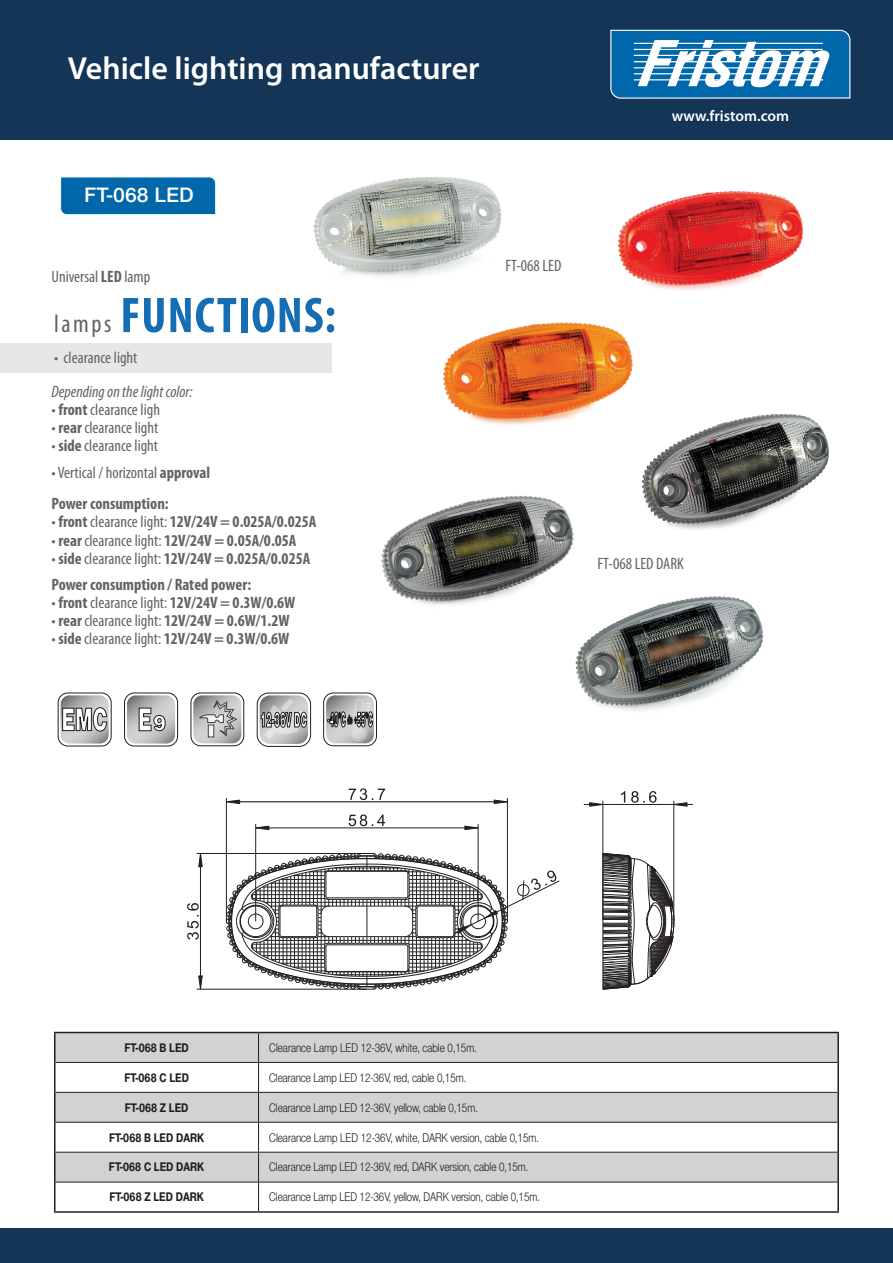
<style>
.page{position:relative;width:893px;height:1263px;background:#fff}
.page>*{position:absolute;margin:0;border:0;box-sizing:border-box;transform-origin:0 0}
.tekst_-_opis_PL_8_5{font:700 condensed 50.55px "Myriad Pro";letter-spacing:.02em;color:#156db3}
.t1{font:600 31.95px "Myriad Pro";color:#fff}
.tekst_-_opis_PL_8_5-2{font:condensed 25.35px "Myriad Pro";letter-spacing:.1em;color:#636366}
.t2{font:20.1px "Switzer CEFN Medium";color:#fff}
.tekst_-_opis_PL_8_5-3{font:700 condensed 16.5px "Myriad Pro";color:#636366}
.tekst_-_opis_PL_8_5-4{font:condensed 16.5px "Myriad Pro";color:#636366}
.tekst_-_opis_PL_8_5-5{font:italic condensed 16.5px "Myriad Pro";color:#636366}
.t3{font:600 15.3px "Myriad Pro";color:#fff}
.t4{font:12px "Switzer C Cnd EFN Light";letter-spacing:-.005em;color:#231f20}
.t5{font:700 12px "Switzer C Cnd EFN";color:#231f20}
.s1{font-weight:700}
.s2{font-weight:400}
</style>
<div class="page">
<div style="left:0;top:0;width:893px;height:139px;background:#143555"></div>
<svg style="left:610px;top:29px;width:241px;height:70px;background:#5598c4"></svg>
<div style="left:0;top:1229px;width:893px;height:34px;background:#143555"></div>
<div style="left:0;top:343px;width:332px;height:29px;background:#e6e7e9"></div>
<svg style="left:60px;top:177px;width:156px;height:38px;background:#0c6eae"></svg>
<svg style="left:56px;top:1033px;width:781px;height:149px;fill:#d1d2d4"></svg>
<hr style="left:56px;top:1062px;width:203px;height:1px;background:#231f20">
<hr style="left:259px;top:1062px;width:578px;height:1px;background:#231f20">
<hr style="left:56px;top:1092px;width:203px;height:1px;background:#231f20">
<hr style="left:259px;top:1092px;width:578px;height:1px;background:#231f20">
<svg style="left:258px;top:1033px;width:1px;height:89px"></svg>
<hr style="left:56px;top:1122px;width:203px;height:1px;background:#231f20">
<hr style="left:259px;top:1122px;width:578px;height:1px;background:#231f20">
<hr style="left:258px;top:1122px;width:1px;height:30px;background:#231f20">
<hr style="left:56px;top:1152px;width:203px;height:1px;background:#231f20">
<hr style="left:259px;top:1152px;width:578px;height:1px;background:#231f20">
<hr style="left:258px;top:1152px;width:1px;height:30px;background:#231f20">
<hr style="left:56px;top:1182px;width:203px;height:1px;background:#231f20">
<hr style="left:259px;top:1182px;width:578px;height:1px;background:#231f20">
<svg style="left:258px;top:1182px;width:1px;height:29px"></svg>
<hr style="left:54px;top:1032px;width:205px;height:1px;background:#231f20">
<hr style="left:54px;top:1033px;width:2px;height:29px;background:#231f20">
<hr style="left:259px;top:1032px;width:580px;height:1px;background:#231f20">
<hr style="left:837px;top:1033px;width:2px;height:29px;background:#231f20">
<hr style="left:54px;top:1062px;width:2px;height:30px;background:#231f20">
<hr style="left:837px;top:1062px;width:2px;height:30px;background:#231f20">
<hr style="left:54px;top:1092px;width:2px;height:30px;background:#231f20">
<hr style="left:837px;top:1092px;width:2px;height:30px;background:#231f20">
<hr style="left:54px;top:1122px;width:2px;height:30px;background:#231f20">
<hr style="left:837px;top:1122px;width:2px;height:30px;background:#231f20">
<hr style="left:54px;top:1152px;width:2px;height:30px;background:#231f20">
<hr style="left:837px;top:1152px;width:2px;height:30px;background:#231f20">
<hr style="left:54px;top:1182px;width:2px;height:29px;background:#231f20">
<hr style="left:837px;top:1182px;width:2px;height:29px;background:#231f20">
<hr style="left:54px;top:1211px;width:205px;height:2px;background:#231f20">
<hr style="left:259px;top:1211px;width:580px;height:2px;background:#231f20">
<svg style="left:58px;top:693px;width:53px;height:53px"></svg>
<div style="left:58px;top:693px;width:53px;height:53px;border:1px solid #231f20;border-radius:10px"></div>
<svg style="left:61px;top:695px;width:48px;height:48px"></svg>
<svg style="left:62px;top:707px;width:45px;height:24px"></svg>
<svg style="left:125px;top:693px;width:53px;height:53px"></svg>
<div style="left:124px;top:693px;width:54px;height:53px;border:1px solid #231f20;border-radius:10px"></div>
<svg style="left:127px;top:695px;width:48px;height:48px;background:#b5b6b8"></svg>
<svg style="left:139px;top:708px;width:27px;height:23px"></svg>
<svg style="left:324px;top:693px;width:52px;height:53px"></svg>
<div style="left:323px;top:693px;width:54px;height:53px;border:1px solid #231f20;border-radius:10px"></div>
<svg style="left:326px;top:695px;width:48px;height:48px"></svg>
<svg style="left:327px;top:698px;width:46px;height:45px;background:#a5a5a7"></svg>
<svg style="left:191px;top:693px;width:53px;height:53px"></svg>
<div style="left:191px;top:693px;width:53px;height:53px;border:1px solid #231f20;border-radius:10px"></div>
<svg style="left:193px;top:695px;width:48px;height:48px"></svg>
<div style="left:208px;top:725px;width:6px;height:12px;border:1px solid #231f20"></div>
<svg style="left:199px;top:700px;width:38px;height:36px"></svg>
<svg style="left:257px;top:693px;width:54px;height:53px"></svg>
<div style="left:257px;top:693px;width:54px;height:54px;border:1px solid #231f20;border-radius:12px"></div>
<svg style="left:260px;top:695px;width:48px;height:49px"></svg>
<svg style="left:261px;top:698px;width:46px;height:41px;background:#aaa9ab"></svg>
<hr style="left:255px;top:824px;width:1px;height:97px;background:#231f20">
<hr style="left:478px;top:824px;width:1px;height:97px;background:#231f20">
<hr style="left:226px;top:798px;width:1px;height:123px;background:#231f20">
<hr style="left:507px;top:798px;width:1px;height:123px;background:#231f20">
<hr style="left:197px;top:989px;width:170px;height:1px;background:#231f20">
<hr style="left:197px;top:853px;width:170px;height:1px;background:#231f20">
<hr style="left:603px;top:801px;width:1px;height:118px;background:#231f20">
<hr style="left:674px;top:801px;width:1px;height:120px;background:#231f20">
<svg style="left:603px;top:853px;width:71px;height:137px"></svg>
<svg style="left:226px;top:853px;width:334px;height:137px"></svg>
<svg style="left:349px;top:814px;width:36px;height:12px"></svg>
<hr style="left:269px;top:828px;width:196px;height:1px;background:#231f20">
<svg style="left:465px;top:826px;width:14px;height:4px"></svg>
<svg style="left:255px;top:826px;width:14px;height:4px"></svg>
<svg style="left:349px;top:788px;width:36px;height:12px"></svg>
<hr style="left:240px;top:801px;width:254px;height:1px;background:#000001">
<svg style="left:494px;top:800px;width:14px;height:4px"></svg>
<svg style="left:225px;top:800px;width:15px;height:4px"></svg>
<svg style="left:187px;top:903px;width:12px;height:37px"></svg>
<hr style="left:200px;top:867px;width:1px;height:109px;background:#231f20">
<svg style="left:198px;top:976px;width:4px;height:14px"></svg>
<svg style="left:198px;top:854px;width:4px;height:13px"></svg>
<svg style="left:621px;top:791px;width:36px;height:12px"></svg>
<hr style="left:603px;top:804px;width:71px;height:1px;background:#231f20">
<svg style="left:673px;top:802px;width:20px;height:4px"></svg>
<svg style="left:584px;top:802px;width:20px;height:4px"></svg>
<img style="left:240px;top:139px;width:304px;height:136px">
<img style="left:381px;top:510px;width:192px;height:95px">
<img style="left:650px;top:414px;width:179px;height:114px">
<img style="left:514px;top:528px;width:250px;height:183px">
<img style="left:544px;top:139px;width:332px;height:148px">
<img style="left:366px;top:235px;width:355px;height:275px">
<p class="t1" style="left:68px;top:48px;width:413px">Vehicle lighting manufacturer</p>
<p class="t2" style="left:84px;top:183px;width:111px">FT-068 LED</p>
<p class="tekst_-_opis_PL_8_5-4" style="left:52px;top:267px;width:100px">Universal <span class="s1">LED</span> lamp</p>
<p class="tekst_-_opis_PL_8_5-2" style="left:54px;top:309px;width:59px">lamps</p>
<p class="tekst_-_opis_PL_8_5" style="left:120px;top:284px;width:217px">FUNCTIONS:</p>
<p class="tekst_-_opis_PL_8_5-4" style="left:54px;top:348px;width:85px">• clearance light</p>
<p class="tekst_-_opis_PL_8_5-5" style="left:52px;top:382px;width:143px">Depending on the light color:</p>
<p class="tekst_-_opis_PL_8_5-4" style="left:52px;top:400px;width:110px">• <span class="s1">front</span> clearance ligh</p>
<p class="tekst_-_opis_PL_8_5-4" style="left:52px;top:418px;width:108px">• <span class="s1">rear</span> clearance light</p>
<p class="tekst_-_opis_PL_8_5-4" style="left:52px;top:436px;width:108px">• <span class="s1">side</span> clearance light</p>
<p class="tekst_-_opis_PL_8_5-4" style="left:52px;top:462px;width:160px">• Vertical / horizontal <span class="s1">approval</span></p>
<p class="tekst_-_opis_PL_8_5-3" style="left:52px;top:494px;width:119px">Power consumption:</p>
<p class="tekst_-_opis_PL_8_5-3" style="left:52px;top:512px;width:266px"><span class="s2">•</span> front <span class="s2">clearance light:</span> 12V/24V = 0.025A/0.025A</p>
<p class="tekst_-_opis_PL_8_5-3" style="left:52px;top:530px;width:246px"><span class="s2">•</span> rear <span class="s2">clearance light:</span> 12V/24V = 0.05A/0.05A</p>
<p class="tekst_-_opis_PL_8_5-3" style="left:52px;top:548px;width:260px"><span class="s2">•</span> side <span class="s2">clearance light:</span> 12V/24V = 0.025A/0.025A</p>
<p class="tekst_-_opis_PL_8_5-3" style="left:52px;top:574px;width:201px">Power consumption / Rated power:</p>
<p class="tekst_-_opis_PL_8_5-3" style="left:52px;top:592px;width:245px"><span class="s2">•</span> front <span class="s2">clearance light:</span> 12V/24V = 0.3W/0.6W</p>
<p class="tekst_-_opis_PL_8_5-3" style="left:52px;top:610px;width:240px"><span class="s2">•</span> rear <span class="s2">clearance light:</span> 12V/24V = 0.6W/1.2W</p>
<p class="tekst_-_opis_PL_8_5-3" style="left:52px;top:628px;width:239px"><span class="s2">•</span> side <span class="s2">clearance light:</span> 12V/24V = 0.3W/0.6W</p>
<p class="tekst_-_opis_PL_8_5-4" style="left:505px;top:256px;width:58px">FT-068 LED</p>
<p class="t3" style="left:672px;top:106px;width:119px">www.fristom.com</p>
<p class="tekst_-_opis_PL_8_5-4" style="left:597px;top:553px;width:88px">FT-068 LED DARK</p>
<p class="t5" style="left:124px;top:1040px;width:66px">FT-068 B LED</p>
<p class="t4" style="left:269px;top:1040px;width:209px">Clearance Lamp LED 12-36V, white, cable 0,15m.</p>
<p class="t5" style="left:124px;top:1070px;width:66px">FT-068 C LED</p>
<p class="t4" style="left:269px;top:1070px;width:199px">Clearance Lamp LED 12-36V, red, cable 0,15m.</p>
<p class="t5" style="left:125px;top:1100px;width:65px">FT-068 Z LED</p>
<p class="t4" style="left:269px;top:1100px;width:210px">Clearance Lamp LED 12-36V, yellow, cable 0,15m.</p>
<p class="t5" style="left:109px;top:1130px;width:97px">FT-068 B LED DARK</p>
<p class="t4" style="left:269px;top:1130px;width:271px">Clearance Lamp LED 12-36V, white, DARK version, cable 0,15m.</p>
<p class="t5" style="left:109px;top:1160px;width:97px">FT-068 C LED DARK</p>
<p class="t4" style="left:269px;top:1160px;width:261px">Clearance Lamp LED 12-36V, red, DARK version, cable 0,15m.</p>
<p class="t5" style="left:109px;top:1190px;width:96px">FT-068 Z LED DARK</p>
<p class="t4" style="left:269px;top:1190px;width:272px">Clearance Lamp LED 12-36V, yellow, DARK version, cable 0,15m.</p>
</div>
